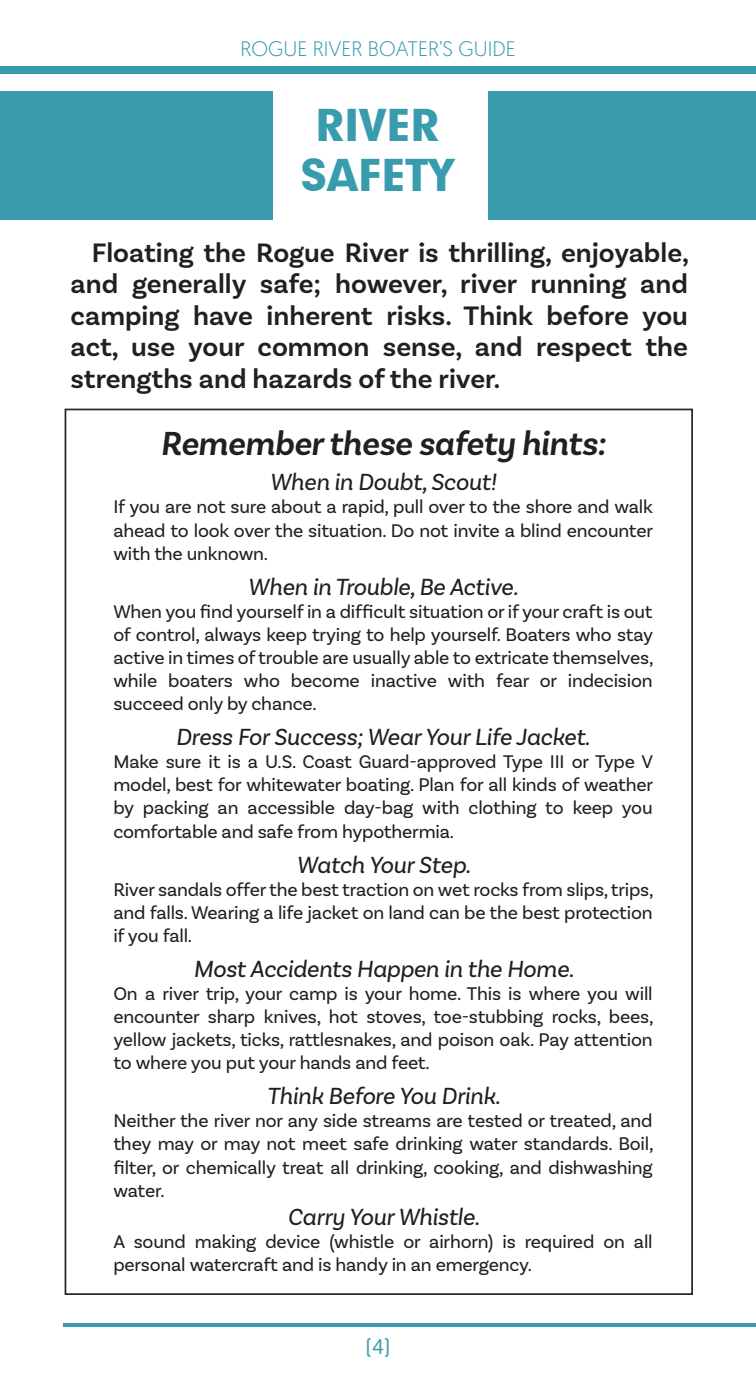
<style>
.page{position:relative;width:756px;height:1386px;background:#fff}
.page>*{position:absolute;margin:0;border:0;box-sizing:border-box;transform-origin:0 0}
.t1{font:42px/50.4px "Geometric 706 BT Black B";letter-spacing:-.02em;color:#389bae;text-align:center}
.t2{font:italic 600 35px "Basic Sans";letter-spacing:-.01em;color:#231f20}
.t3{font:600 28px/31.5px "Basic Sans";color:#231f20;text-align:justify}
.t4{font:italic 24.5px "Basic Sans";letter-spacing:-.01em;color:#231f20}
.t5{font:300 21px "Geomanist";color:#389bae}
.t6{font:21px "Geomanist";color:#389bae}
.t7{font:19.25px/23.1px "Basic Sans";letter-spacing:-.01em;color:#231f20;text-align:justify}
</style>
<div class="page">
<div style="left:0;top:66px;width:756px;height:8px;background:#389bae"></div>
<div style="left:489px;top:91px;width:267px;height:129px;background:#389bae"></div>
<div style="left:0;top:91px;width:272px;height:129px;background:#389bae"></div>
<hr style="left:64px;top:1323px;width:692px;height:4px;background:#389bae">
<p class="t5" style="left:240px;top:35px;width:277px">ROGUE RIVER BOATER’S GUIDE</p>
<h1 class="t1" style="left:300px;top:98px;width:156px">RIVER<br>SAFETY</h1>
<p class="t3" style="left:71px;top:237px;width:620px;text-indent:21px">Floating the Rogue River is thrilling, enjoyable, and generally safe; however, river running and camping have inherent risks. Think before you act, use your common sense, and respect the strengths and hazards of the river.</p>
<h2 class="t2" style="left:161px;top:423px;width:446px">Remember these safety hints:</h2>
<p class="t4" style="left:270px;top:468px;width:228px">When in Doubt, Scout!</p>
<p class="t7" style="left:113px;top:495px;width:541px">If you are not sure about a rapid, pull over to the shore and walk ahead to look over the situation. Do not invite a blind encounter with the unknown.</p>
<p class="t4" style="left:248px;top:572px;width:272px">When in Trouble, Be Active.</p>
<p class="t7" style="left:113px;top:600px;width:542px">When you fnd yourself in a diffcult situation or if your craft is out of control, always keep trying to help yourself. Boaters who stay active in times of trouble are usually able to extricate themselves, while boaters who become inactive with fear or indecision succeed only by chance.</p>
<p class="t4" style="left:176px;top:722px;width:416px">Dress For Success; Wear Your Life Jacket.</p>
<p class="t7" style="left:113px;top:750px;width:541px">Make sure it is a U.S. Coast Guard-approved Type III or Type V model, best for whitewater boating. Plan for all kinds of weather by packing an accessible day-bag with clothing to keep you comfortable and safe from hypothermia.</p>
<p class="t4" style="left:297px;top:850px;width:176px">Watch Your Step.</p>
<p class="t7" style="left:113px;top:878px;width:542px">River sandals offer the best traction on wet rocks from slips, trips, and falls. Wearing a life jacket on land can be the best protection if you fall.</p>
<p class="t4" style="left:193px;top:954px;width:382px">Most Accidents Happen in the Home.</p>
<p class="t7" style="left:113px;top:982px;width:542px">On a river trip, your camp is your home. This is where you will encounter sharp knives, hot stoves, toe-stubbing rocks, bees, yellow jackets, ticks, rattlesnakes, and poison oak. Pay attention to where you put your hands and feet.</p>
<p class="t4" style="left:267px;top:1081px;width:235px">Think Before You Drink.</p>
<p class="t7" style="left:113px;top:1109px;width:542px">Neither the river nor any side streams are tested or treated, and they may or may not meet safe drinking water standards. Boil, flter, or chemically treat all drinking, cooking, and dishwashing water.</p>
<p class="t4" style="left:288px;top:1202px;width:194px">Carry Your Whistle.</p>
<p class="t7" style="left:113px;top:1230px;width:541px">A sound making device (whistle or airhorn) is required on all personal watercraft and is handy in an emergency.</p>
<p class="t6" style="left:366px;top:1333px;width:26px">(4)</p>
</div>
